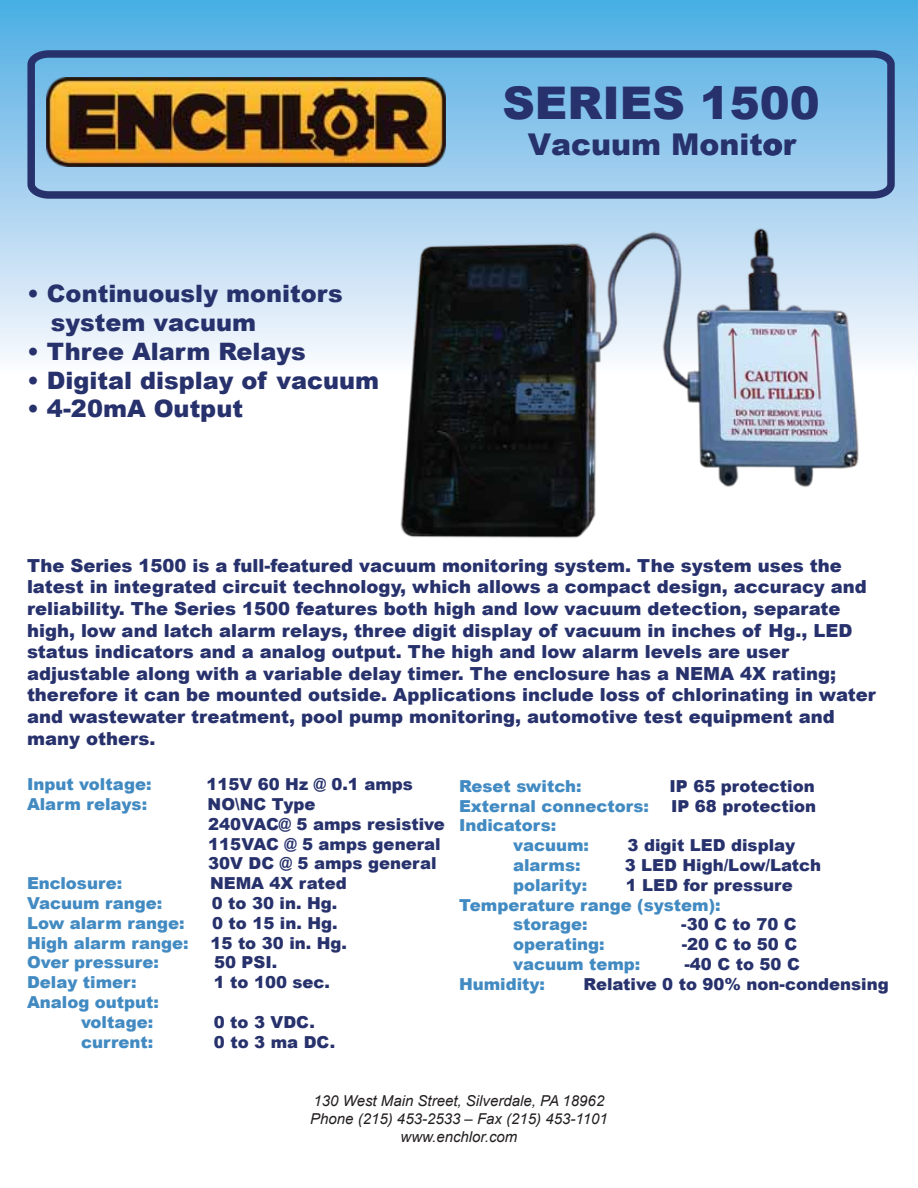
<style>
.page{position:relative;width:918px;height:1188px;background:#fff}
.page>*{position:absolute;margin:0;border:0;box-sizing:border-box;transform-origin:0 0}
.t1{font:900 45px "Arial";color:#27316c}
.t2{font:900 30px "Arial";color:#27316c}
.t3{font:900 24px/28.8px "Arial";color:#27316c}
.t4{font:900 18px/21.6px "Arial";color:#27316c}
.t5{font:900 16.5px/19.8px "Arial";color:#27316c}
.t6{font:900 16.5px/19.8px "Arial";color:#428ac2}
.t7{font:italic 15px/18px "Arial";color:#231f20;text-align:center}
</style>
<div class="page">
<div style="left:0;top:0;width:918px;height:380px;background:linear-gradient(to bottom,#4cabe2,#fffafe)"></div>
<svg style="left:24px;top:46px;width:874px;height:156px;background:#7d99a8"></svg>
<img style="left:382px;top:208px;width:497px;height:330px">
<h3 class="t3" style="left:51px;top:279px;width:293px;text-indent:-24px">• Continuously monitors system vacuum</h3>
<h3 class="t3" style="left:27px;top:337px;width:280px">• Three Alarm Relays</h3>
<h3 class="t3" style="left:27px;top:366px;width:354px">• Digital display of vacuum</h3>
<h3 class="t3" style="left:27px;top:395px;width:217px">• 4-20mA Output</h3>
<h1 class="t1" style="left:502px;top:78px;width:319px">SERIES 1500</h1>
<h2 class="t2" style="left:528px;top:128px;width:270px">Vacuum Monitor</h2>
<p class="t4" style="left:27px;top:555px;width:850px">The Series 1500 is a full-featured vacuum monitoring system. The system uses the latest in integrated circuit technology, which allows a compact design, accuracy and reliability. The Series 1500 features both high and low vacuum detection, separate high, low and latch alarm relays, three digit display of vacuum in inches of Hg., LED status indicators and a analog output. The high and low alarm levels are user adjustable along with a variable delay timer. The enclosure has a NEMA 4X rating; therefore it can be mounted outside. Applications include loss of chlorinating in water and wastewater treatment, pool pump monitoring, automotive test equipment and many others.</p>
<p class="t6" style="left:27px;top:775px;width:126px">Input voltage:</p>
<p class="t5" style="left:206px;top:775px;width:208px">115V 60 Hz @ 0.1 amps</p>
<p class="t6" style="left:27px;top:794px;width:122px">Alarm relays:</p>
<p class="t5" style="left:208px;top:794px;width:239px">NO\NC Type<br>240VAC@ 5 amps resistive<br>115VAC @ 5 amps general<br>30V DC @ 5 amps general</p>
<p class="t6" style="left:27px;top:874px;width:97px">Enclosure:</p>
<p class="t5" style="left:210px;top:874px;width:138px">NEMA 4X rated</p>
<p class="t6" style="left:27px;top:893px;width:137px">Vacuum range:</p>
<p class="t5" style="left:212px;top:893px;width:127px">0 to 30 in. Hg.</p>
<p class="t6" style="left:27px;top:913px;width:159px">Low alarm range:</p>
<p class="t5" style="left:212px;top:913px;width:127px">0 to 15 in. Hg.</p>
<p class="t6" style="left:27px;top:933px;width:163px">High alarm range:</p>
<p class="t5" style="left:210px;top:933px;width:138px">15 to 30 in. Hg.</p>
<p class="t6" style="left:27px;top:953px;width:134px">Over pressure:</p>
<p class="t5" style="left:214px;top:953px;width:65px">50 PSI.</p>
<p class="t6" style="left:27px;top:973px;width:111px">Delay timer:</p>
<p class="t5" style="left:214px;top:973px;width:118px">1 to 100 sec.</p>
<p class="t6" style="left:81px;top:992px;width:80px;text-indent:-54px">Analog output: voltage:</p>
<p class="t5" style="left:214px;top:1012px;width:103px">0 to 3 VDC.</p>
<p class="t6" style="left:81px;top:1032px;width:74px">current:</p>
<p class="t5" style="left:214px;top:1032px;width:123px">0 to 3 ma DC.</p>
<p class="t6" style="left:459px;top:776px;width:124px">Reset switch:</p>
<p class="t5" style="left:670px;top:776px;width:147px">IP 65 protection</p>
<p class="t6" style="left:459px;top:796px;width:192px">External connectors:</p>
<p class="t5" style="left:671px;top:796px;width:147px">IP 68 protection</p>
<p class="t6" style="left:513px;top:816px;width:78px;text-indent:-54px">Indicators: vacuum:</p>
<p class="t5" style="left:628px;top:836px;width:169px">3 digit LED display</p>
<p class="t6" style="left:513px;top:855px;width:69px">alarms:</p>
<p class="t5" style="left:625px;top:855px;width:198px">3 LED High/Low/Latch</p>
<p class="t6" style="left:513px;top:875px;width:76px">polarity:</p>
<p class="t5" style="left:626px;top:875px;width:169px">1 LED for pressure</p>
<p class="t6" style="left:513px;top:895px;width:209px;text-indent:-54px">Temperature range (system): storage:</p>
<p class="t5" style="left:681px;top:915px;width:117px">-30 C to 70 C</p>
<p class="t6" style="left:513px;top:935px;width:93px">operating:</p>
<p class="t5" style="left:682px;top:935px;width:117px">-20 C to 50 C</p>
<p class="t6" style="left:513px;top:954px;width:129px">vacuum temp:</p>
<p class="t5" style="left:684px;top:954px;width:117px">-40 C to 50 C</p>
<p class="t6" style="left:459px;top:974px;width:88px">Humidity:</p>
<p class="t5" style="left:584px;top:974px;width:307px">Relative 0 to 90% non-condensing</p>
<p class="t7" style="left:310px;top:1092px;width:299px">130 West Main Street, Silverdale, PA 18962<br>Phone (215) 453-2533 – Fax (215) 453-1101 www.enchlor.com</p>
</div>
